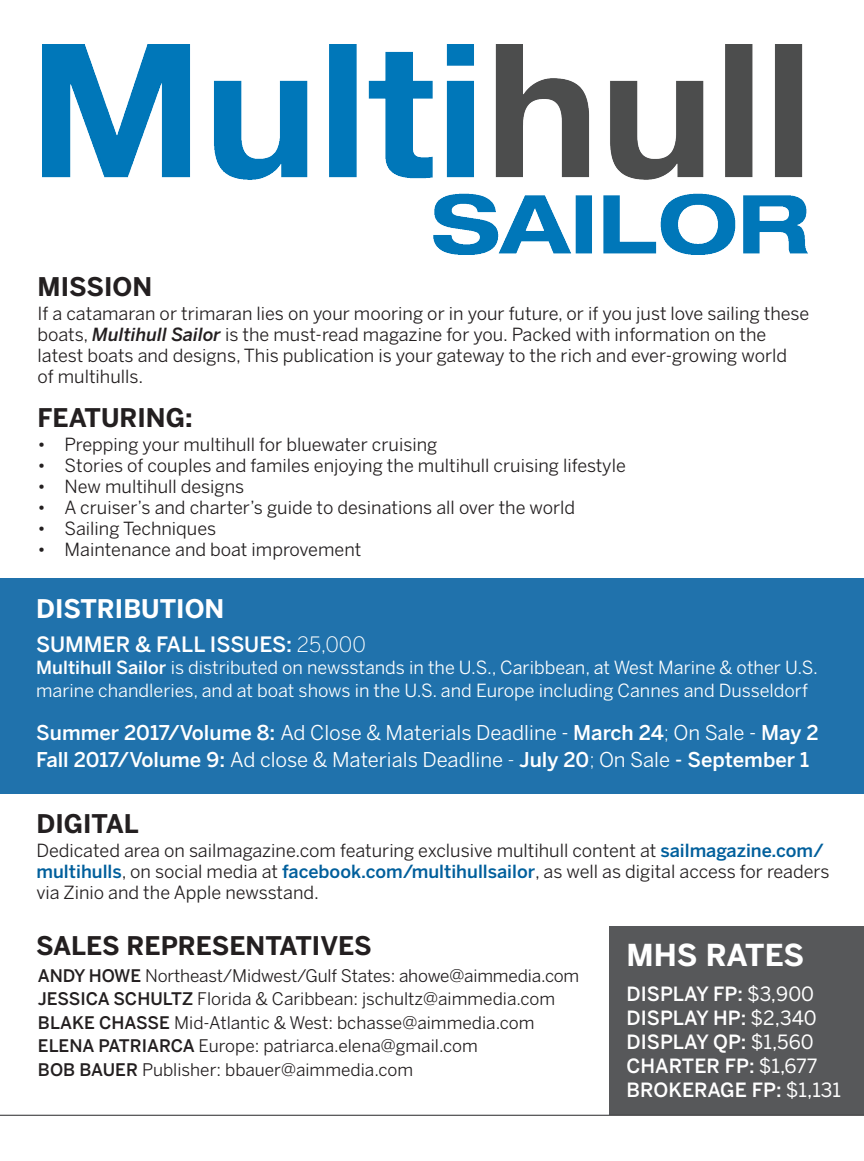
<style>
.page{position:relative;width:864px;height:1161px;background:#fff}
.page>*{position:absolute;margin:0;border:0;box-sizing:border-box;transform-origin:0 0}
.MHS-TOC1{font:700 30px "Benton Sans";letter-spacing:-.005em;color:#fff}
.MHS-TOC1-2{font:700 25.5px "Benton Sans";color:#231f20}
.MHS-TOC1-3{font:700 25.5px "Benton Sans";color:#fff}
.MHS-TOC1-4{font:500 21px "Benton Sans";color:#fff}
.t1{font:500 20.25px "Benton Sans";color:#fff}
.t2{font:20.25px "Benton Sans";color:#fff}
.t3{font:500 19.5px "Benton Sans";color:#fff}
.t4{font:18px/21px "Benton Sans";color:#231f20}
.t5{font:18px/22.5px "Benton Sans";color:#fff}
.t6{font:17.25px "Benton Sans";color:#231f20}
.s1{font-weight:500;font-style:italic}
.s2{font-weight:300}
.s3{font-weight:500}
.s4{font-weight:400}
.s5{font-weight:500;color:#005f9c}
</style>
<div class="page">
<div style="left:0;top:578px;width:864px;height:216px;background:#2072ac"></div>
<img style="left:42px;top:44px;width:765px;height:210px">
<div style="left:609px;top:926px;width:255px;height:189px;background:#57585a"></div>
<hr style="left:0;top:1115px;width:864px;height:1px;background:#3e3e3f">
<p class="MHS-TOC1-2" style="left:38px;top:272px;width:116px">MISSION</p>
<p class="t4" style="left:38px;top:303px;width:773px">If a catamaran or trimaran lies on your mooring or in your future, or if you just love sailing these boats, <span class="s1">Multihull Sailor</span> is the must-read magazine for you. Packed with information on the latest boats and designs, This publication is your gateway to the rich and ever-growing world<br>of multihulls.</p>
<p class="MHS-TOC1-2" style="left:38px;top:403px;width:157px">FEATURING:</p>
<p class="t4" style="left:38px;top:434px;width:401px">• Prepping your multihull for bluewater cruising</p>
<p class="t4" style="left:38px;top:455px;width:590px">• Stories of couples and familes enjoying the multihull cruising lifestyle</p>
<p class="t4" style="left:38px;top:476px;width:208px">• New multihull designs</p>
<p class="t4" style="left:38px;top:497px;width:539px">• A cruiser’s and charter’s guide to desinations all over the world</p>
<p class="t4" style="left:38px;top:518px;width:180px">• Sailing Techniques</p>
<p class="t4" style="left:38px;top:539px;width:325px">• Maintenance and boat improvement</p>
<p class="MHS-TOC1-3" style="left:36px;top:594px;width:190px">DISTRIBUTION</p>
<p class="MHS-TOC1-4" style="left:36px;top:631px;width:331px">SUMMER &amp; FALL ISSUES: <span class="s2">25,000</span></p>
<p class="t5" style="left:36px;top:656px;width:783px"><span class="s3">Multihull Sailor</span> is distributed on newsstands in the U.S., Caribbean, at West Marine &amp; other U.S. marine chandleries, and at boat shows in the U.S. and Europe including Cannes and Dusseldorf</p>
<p class="t2" style="left:36px;top:721px;width:784px"><span class="s3">Summer 2017/Volume 8:</span> Ad Close &amp; Materials Deadline - <span class="s3">March 24</span><span class="s2">;</span> On Sale - <span class="s3">May 2</span></p>
<p class="t1" style="left:36px;top:748px;width:775px">Fall 2017/Volume 9: <span class="s4">Ad close &amp; Materials Deadline</span> <span class="s2">-</span> July 20<span class="s2">;</span> <span class="s4">On Sale</span> - September 1</p>
<p class="MHS-TOC1-2" style="left:36px;top:808px;width:104px">DIGITAL</p>
<p class="t4" style="left:36px;top:840px;width:789px">Dedicated area on sailmagazine.com featuring exclusive multihull content at <span class="s5">sailmagazine.com/</span></p>
<p class="t4" style="left:36px;top:861px;width:795px"><span class="s5">multihulls</span>, on social media at <span class="s5">facebook.com/multihullsailor</span>, as well as digital access for readers via Zinio and the Apple newsstand.</p>
<p class="MHS-TOC1-2" style="left:36px;top:931px;width:337px">SALES REPRESENTATIVES</p>
<p class="t6" style="left:38px;top:966px;width:543px"><span class="s3">ANDY HOWE</span> Northeast/Midwest/Gulf States: ahowe@aimmedia.com</p>
<p class="t6" style="left:38px;top:989px;width:519px"><span class="s3">JESSICA SCHULTZ</span> Florida &amp; Caribbean: jschultz@aimmedia.com</p>
<p class="t6" style="left:38px;top:1012px;width:498px"><span class="s3">BLAKE CHASSE</span> Mid-Atlantic &amp; West: bchasse@aimmedia.com</p>
<p class="t6" style="left:38px;top:1036px;width:441px"><span class="s3">ELENA PATRIARCA</span> Europe: patriarca.elena@gmail.com</p>
<p class="t6" style="left:38px;top:1059px;width:377px"><span class="s3">BOB BAUER</span> Publisher: bbauer@aimmedia.com</p>
<p class="MHS-TOC1" style="left:627px;top:938px;width:179px">MHS RATES</p>
<p class="t3" style="left:627px;top:982px;width:189px">DISPLAY FP: <span class="s4">$3,900</span></p>
<p class="t3" style="left:627px;top:1006px;width:192px">DISPLAY HP: <span class="s4">$2,340</span></p>
<p class="t3" style="left:627px;top:1030px;width:189px">DISPLAY QP: <span class="s4">$1,560</span></p>
<p class="t3" style="left:627px;top:1054px;width:192px">CHARTER FP: <span class="s4">$1,677</span></p>
<p class="t3" style="left:627px;top:1078px;width:216px">BROKERAGE FP: <span class="s4">$1,131</span></p>
</div>
